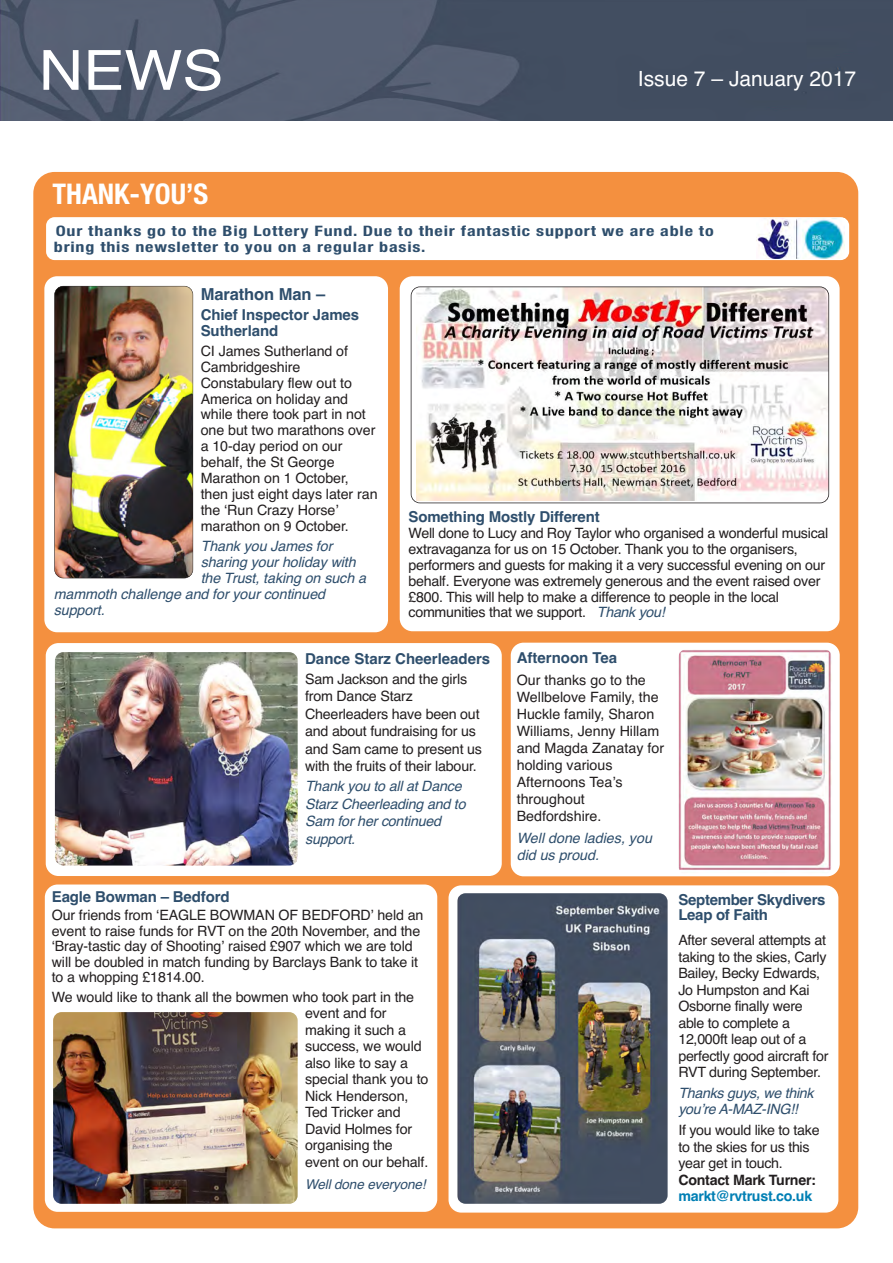
<style>
.page{position:relative;width:893px;height:1263px;background:#fff}
.page>*{position:absolute;margin:0;border:0;box-sizing:border-box;transform-origin:0 0}
.t1{font:55.35px "Helvetica";color:#fff;scale:1.11 1}
.t2{font:700 condensed 28.5px "Helvetica Neue";color:#fff}
.t3{font:21px "Helvetica";color:#fff}
.t4{font:700 16.5px "Helvetica";letter-spacing:-.005em;color:#2e4e6c}
.t5{font:700 15px/15.9px "Helvetica";letter-spacing:-.01em;color:#2e4e6c}
.t6{font:700 condensed 14.4px/16px "Helvetica Neue";letter-spacing:.045em;color:#2e4e6c;scale:1.25 1}
.t7{font:14.25px/16.5px "Helvetica";letter-spacing:-.01em;color:#231f20}
.t8{font:italic 14.25px/17.5px "Helvetica";letter-spacing:-.005em;color:#2e4e6c}
.t9{font:700 14.25px "Helvetica";letter-spacing:-.02em;color:#007fb4}
.t10{font:700 14.25px "Helvetica";letter-spacing:-.02em;color:#231f20}
.t11{font:italic 13.5px "Helvetica";letter-spacing:-.01em;color:#2e4e6c}
.s1{font-style:italic;color:#2e4e6c}
</style>
<div class="page">
<div style="left:33px;top:172px;width:825px;height:1056px;background:#f4903f;border-radius:21px"></div>
<div style="left:46px;top:217px;width:803px;height:43px;background:#fff;border-radius:9px"></div>
<div style="left:46px;top:643px;width:456px;height:233px;background:#fff;border-radius:13px"></div>
<div style="left:448px;top:885px;width:390px;height:327px;background:#fff;border-radius:13px"></div>
<div style="left:45px;top:884px;width:392px;height:328px;background:#fff;border-radius:13px"></div>
<div style="left:44px;top:276px;width:344px;height:356px;background:#fff;border-radius:13px"></div>
<div style="left:400px;top:276px;width:440px;height:355px;background:#fff;border-radius:13px"></div>
<div style="left:511px;top:643px;width:329px;height:233px;background:#fff;border-radius:13px"></div>
<img style="left:0;top:0;width:893px;height:121px">
<img style="left:678px;top:649px;width:154px;height:225px;border-radius:9px">
<img style="left:55px;top:652px;width:243px;height:213px;border-radius:9px">
<img style="left:53px;top:1012px;width:245px;height:192px;border-radius:9px">
<img style="left:457px;top:893px;width:211px;height:311px;border-radius:9px">
<img style="left:416px;top:289px;width:413px;height:211px">
<div style="left:411px;top:286px;width:418px;height:217px;border:2px solid #231f20;border-radius:9px"></div>
<img style="left:756px;top:218px;width:88px;height:41px">
<img style="left:55px;top:286px;width:138px;height:292px;border-radius:9px">
<div style="left:54px;top:286px;width:139px;height:292px;border:1px solid #231f20;border-radius:9px"></div>
<h1 class="t1" style="left:39px;top:38px;width:168px">NEWS</h1>
<h2 class="t2" style="left:53px;top:177px;width:157px">THANK-YOU’S</h2>
<h3 class="t3" style="left:638px;top:66px;width:220px">Issue 7 – January 2017</h3>
<p class="t6" style="left:54px;top:222px;width:529px">Our thanks go to the Big Lottery Fund. Due to their fantastic support we are able to bring this newsletter to you on a regular basis.</p>
<p class="t4" style="left:201px;top:284px;width:126px">Marathon Man –</p>
<p class="t5" style="left:201px;top:307px;width:160px">Chief Inspector James<br>Sutherland</p>
<p class="t7" style="left:201px;top:343px;width:178px;line-height:15.9px">CI James Sutherland of<br>Cambridgeshire<br>Constabulary flew out to<br>America on holiday and while there took part in not one but two marathons over a 10-day period on our behalf, the St George<br>Marathon on 1 October, then just eight days later ran the ʻRun Crazy Horseʼ marathon on 9 October.</p>
<p class="t8" style="left:201px;top:537px;width:133px">Thank you James for</p>
<p class="t8" style="left:201px;top:553px;width:157px">sharing your holiday with</p>
<p class="t8" style="left:201px;top:569px;width:167px">the Trust, taking on such a</p>
<p class="t8" style="left:54px;top:585px;width:273px">mammoth challenge and for your continued</p>
<p class="t8" style="left:54px;top:601px;width:52px">support.</p>
<p class="t5" style="left:409px;top:509px;width:193px">Something Mostly Different</p>
<p class="t7" style="left:409px;top:525px;width:421px;line-height:15.9px">Well done to Lucy and Roy Taylor who organised a wonderful musical extravaganza for us on 15 October. Thank you to the organisers, performers and guests for making it a very successful evening on our behalf. Everyone was extremely generous and the event raised over £800. This will help to make a difference to people in the local communities that we support. <span class="s1">Thank you!</span></p>
<p class="t5" style="left:305px;top:651px;width:187px">Dance Starz Cheerleaders</p>
<p class="t7" style="left:305px;top:670px;width:178px;line-height:17.5px">Sam Jackson and the girls from Dance Starz<br>Cheerleaders have been out and about fundraising for us and Sam came to present us with the fruits of their labour.</p>
<p class="t8" style="left:305px;top:777px;width:162px">Thank you to all at Dance<br>Starz Cheerleading and to<br>Sam for her continued support.</p>
<p class="t5" style="left:517px;top:650px;width:102px">Afternoon Tea</p>
<p class="t7" style="left:517px;top:671px;width:149px;line-height:17.1px">Our thanks go to the<br>Wellbelove Family, the<br>Huckle family, Sharon<br>Williams, Jenny Hillam and Magda Zanatay for holding various<br>Afternoons Teaʼs throughout<br>Bedfordshire.</p>
<p class="t8" style="left:517px;top:829px;width:137px;line-height:17.1px">Well done ladies, you did us proud.</p>
<p class="t5" style="left:52px;top:889px;width:179px">Eagle Bowman – Bedford</p>
<p class="t7" style="left:52px;top:908px;width:373px;line-height:15.5px">Our friends from ʻEAGLE BOWMAN OF BEDFORDʼ held an event to raise funds for RVT on the 20th November, and the ʻBray-tastic day of Shootingʼ raised £907 which we are told will be doubled in match funding by Barclays Bank to take it to a whopping £1814.00.</p>
<p class="t7" style="left:305px;top:989px;width:125px;text-indent:-253px">We would like to thank all the bowmen who took part in the event and for making it such a success, we would also like to say a special thank you to<br>Nick Henderson,<br>Ted Tricker and<br>David Holmes for organising the event on our behalf.</p>
<p class="t11" style="left:305px;top:1176px;width:122px">Well done everyone!</p>
<p class="t5" style="left:678px;top:892px;width:149px;line-height:14.9px">September Skydivers<br>Leap of Faith</p>
<p class="t7" style="left:678px;top:932px;width:152px">After several attempts at taking to the skies, Carly<br>Bailey, Becky Edwards,<br>Jo Humpston and Kai<br>Osborne finally were able to complete a<br>12,000ft leap out of a perfectly good aircraft for<br>RVT during September.</p>
<p class="t8" style="left:678px;top:1085px;width:137px;line-height:16.5px">Thanks guys, we think youʼre A-MAZ-ING!!</p>
<p class="t7" style="left:678px;top:1122px;width:143px">If you would like to take to the skies for us this year get in touch.</p>
<p class="t10" style="left:678px;top:1171px;width:139px">Contact Mark Turner:</p>
<p class="t9" style="left:678px;top:1188px;width:135px">markt@rvtrust.co.uk</p>
</div>
